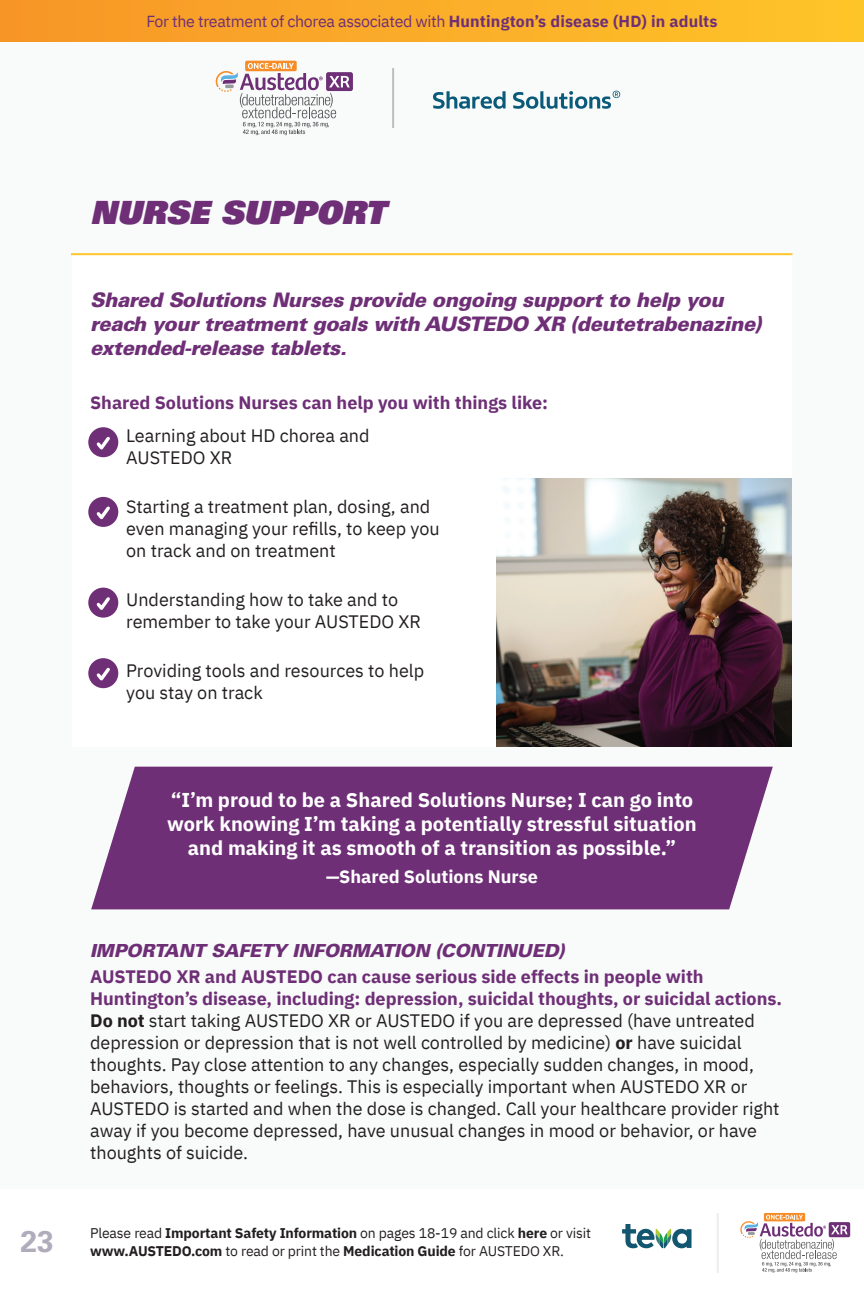
<style>
.page{position:relative;width:864px;height:1296px;background:#fff}
.page>*{position:absolute;margin:0;border:0;box-sizing:border-box;transform-origin:0 0}
.New_branding_H1{font:32px "Univers LT Pro 85 X Black Obl";color:#6e2f76}
.t1{font:700 30px "Univers LT Pro 65";color:#b1acbb}
.New_branding_H3{font:700 20px/24px "IBM Plex Sans";color:#fff;text-align:center}
.New_Branding_H2{font:italic 900 20px/24px "Univers LT Pro 75";letter-spacing:-.02em;color:#6e2f76}
.ISI_header{font:18px/22px "IBM Plex Sans";color:#231f20}
.Body_Copy{font:18px/22px "IBM Plex Sans";color:#231f20}
.Body_Copy-2{font:700 18px "IBM Plex Sans";color:#6e2f76}
.ISI_header-2{font:italic 900 18px "Univers LT Pro 75";letter-spacing:-.01em;color:#6e2f76}
.Body_Copy-3{font:700 18px "IBM Plex Sans";color:#fff}
.t2{font:16px "IBM Plex Sans";letter-spacing:-.02em;color:#6e2f76}
.t3{font:14px "IBM Plex Sans";letter-spacing:-.01em;color:#231f20}
.t4{font:700 14px "IBM Plex Sans";letter-spacing:-.01em;color:#231f20}
.s1{font-weight:700}
.s2{font-weight:700;color:#6e2f76}
.s3{font-weight:400}
</style>
<div class="page">
<div style="left:0;top:2px;width:864px;height:1190px;background:#f9fafa"></div>
<div style="left:72px;top:255px;width:720px;height:491px;background:#fff"></div>
<hr style="left:71px;top:253px;width:721px;height:2px;background:#fec62a">
<div style="left:0;top:0;width:864px;height:42px;background:linear-gradient(to right,#f79527,#fec529)"></div>
<div style="left:0;top:1189px;width:864px;height:107px;background:#fff"></div>
<div style="left:829px;top:1222px;width:21px;height:15px;background:#6e2f76;border-radius:2px"></div>
<svg style="left:764px;top:1213px;width:41px;height:8px"></svg>
<svg style="left:740px;top:1215px;width:108px;height:58px"></svg>
<hr style="left:717px;top:1213px;width:2px;height:60px;background:#ededec">
<svg style="left:622px;top:1224px;width:70px;height:24px"></svg>
<img style="left:496px;top:478px;width:296px;height:268px">
<div style="left:326px;top:72px;width:27px;height:19px;background:#6e2f76;border-radius:2px"></div>
<div style="left:245px;top:61px;width:52px;height:10px;background:#f68d28;border-radius:2px"></div>
<svg style="left:216px;top:63px;width:134px;height:72px"></svg>
<svg style="left:433px;top:91px;width:73px;height:18px"></svg>
<svg style="left:513px;top:91px;width:107px;height:18px"></svg>
<hr style="left:392px;top:68px;width:2px;height:60px;background:#bcbdc0">
<div style="left:91px;top:767px;width:682px;height:142px;background:#6e2f76"></div>
<div style="left:88px;top:427px;width:30px;height:30px;background:#6e2f76;border-radius:50%"></div>
<svg style="left:96px;top:436px;width:14px;height:14px"></svg>
<div style="left:88px;top:497px;width:30px;height:30px;background:#6e2f76;border-radius:50%"></div>
<svg style="left:96px;top:506px;width:14px;height:14px"></svg>
<div style="left:88px;top:588px;width:30px;height:30px;background:#6e2f76;border-radius:50%"></div>
<svg style="left:96px;top:597px;width:14px;height:13px"></svg>
<div style="left:88px;top:658px;width:30px;height:30px;background:#6e2f76;border-radius:50%"></div>
<svg style="left:96px;top:667px;width:14px;height:14px"></svg>
<p class="t2" style="left:146px;top:10px;width:573px">For the treatment of chorea associated with <span class="s1">Huntington’s disease (HD) in adults</span></p>
<p class="New_branding_H1" style="left:90px;top:192px;width:297px">NURSE SUPPORT</p>
<p class="New_Branding_H2" style="left:90px;top:288px;width:673px">Shared Solutions Nurses provide ongoing support to help you reach your treatment goals with AUSTEDO XR (deutetrabenazine) extended-release tablets.</p>
<p class="Body_Copy-2" style="left:90px;top:388px;width:460px">Shared Solutions Nurses can help you with things like:</p>
<p class="Body_Copy" style="left:126px;top:423px;width:245px">Learning about HD chorea and<br>AUSTEDO XR</p>
<p class="Body_Copy" style="left:126px;top:494px;width:315px">Starting a treatment plan, dosing, and even managing your refills, to keep you on track and on treatment</p>
<p class="Body_Copy" style="left:126px;top:587px;width:296px">Understanding how to take and to remember to take your AUSTEDO XR</p>
<p class="Body_Copy" style="left:126px;top:658px;width:300px">Providing tools and resources to help you stay on track</p>
<p class="New_branding_H3" style="left:167px;top:787px;width:531px">“I’m proud to be a Shared Solutions Nurse; I can go into work knowing I’m taking a potentially stressful situation and making it as smooth of a transition as possible.”</p>
<p class="Body_Copy-3" style="left:326px;top:863px;width:214px">—Shared Solutions Nurse</p>
<p class="ISI_header-2" style="left:90px;top:938px;width:476px">IMPORTANT SAFETY INFORMATION (CONTINUED)</p>
<p class="ISI_header" style="left:90px;top:964px;width:693px"><span class="s2">AUSTEDO XR and AUSTEDO can cause serious side effects in people with Huntington’s disease, including: depression, suicidal thoughts, or suicidal actions.<br></span><span class="s1">Do not</span> start taking AUSTEDO XR or AUSTEDO if you are depressed (have untreated depression or depression that is not well controlled by medicine) <span class="s1">or</span> have suicidal thoughts. Pay close attention to any changes, especially sudden changes, in mood, behaviors, thoughts or feelings. This is especially important when AUSTEDO XR or AUSTEDO is started and when the dose is changed. Call your healthcare provider right away if you become depressed, have unusual changes in mood or behavior, or have thoughts of suicide.</p>
<p class="t1" style="left:21px;top:1220px;width:35px">23</p>
<p class="t3" style="left:90px;top:1222px;width:503px">Please read <span class="s1">Important Safety Information</span> on pages 18-19 and click <span class="s1">here</span> or visit</p>
<p class="t4" style="left:90px;top:1239px;width:475px">www.AUSTEDO.com <span class="s3">to read or print the</span> Medication Guide <span class="s3">for AUSTEDO XR.</span></p>
</div>
